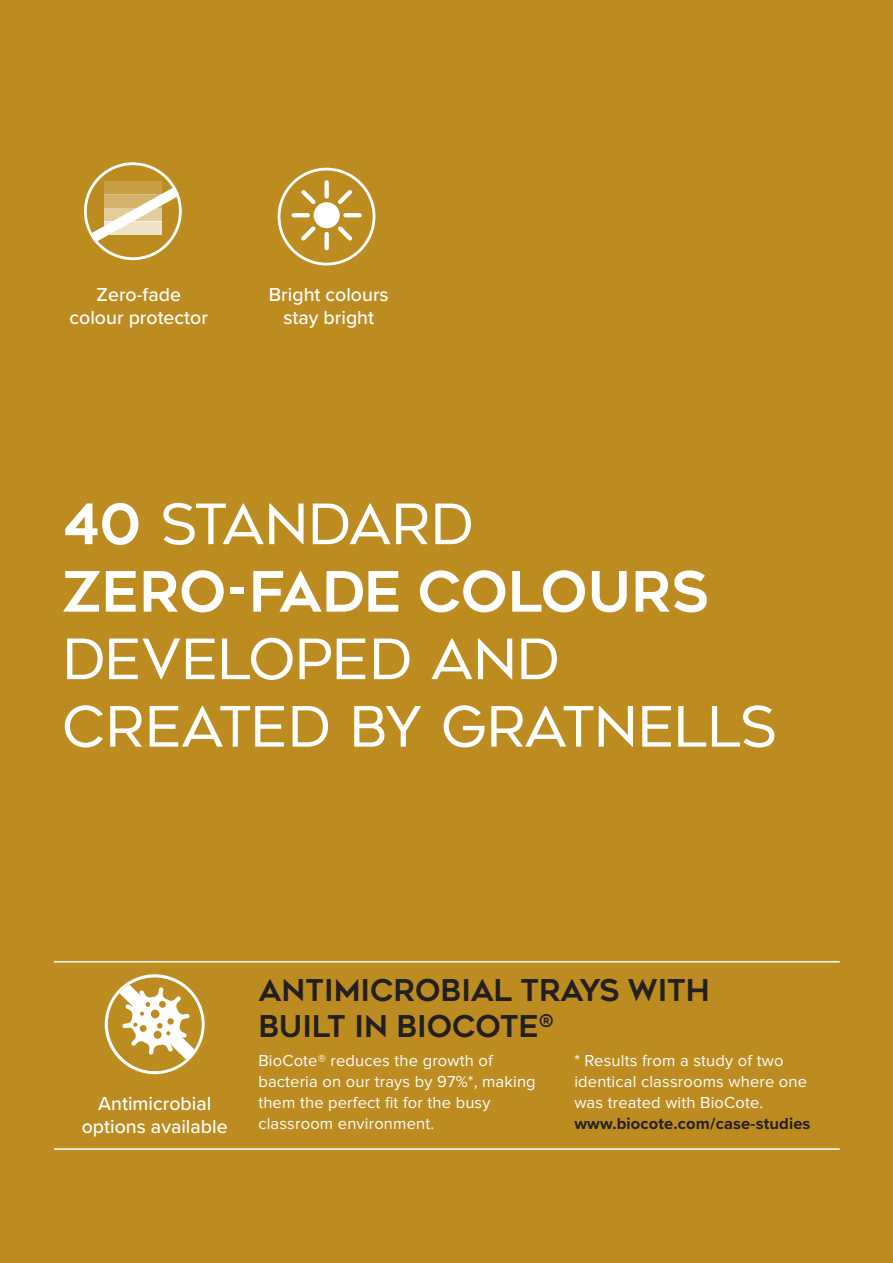
<style>
.page{position:relative;width:893px;height:1263px;background:#bd8c21}
.page>*{position:absolute;margin:0;border:0;box-sizing:border-box;transform-origin:0 0}
.t1{font:55.5px/67.5px "Geometos Neue";color:#fff}
.t2{font:700 55.5px/67.5px "Geometos Neue";color:#fff}
.t3{font:700 30px/36px "Geometos Neue";color:#231f20}
.t4{font:500 19.5px/22.5px "Proxima Nova";color:#fff;text-align:center}
.t5{font:16.5px/21px "Proxima Nova";letter-spacing:.01em;color:#fff}
.t6{font:700 16.5px "Proxima Nova";letter-spacing:.01em;color:#231f20}
.s1{font-weight:400}
</style>
<div class="page">
<svg style="left:278px;top:168px;width:97px;height:97px"></svg>
<svg style="left:84px;top:162px;width:98px;height:98px"></svg>
<svg style="left:105px;top:974px;width:100px;height:100px"></svg>
<hr style="left:54px;top:961px;width:786px;height:1px;background:#fff">
<hr style="left:54px;top:1148px;width:786px;height:2px;background:#fff">
<p class="t4" style="left:70px;top:283px;width:140px">Zero-fade colour protector</p>
<p class="t4" style="left:269px;top:283px;width:121px">Bright colours stay bright</p>
<h1 class="t2" style="left:62px;top:492px;width:648px">40 <span class="s1">STANDARD<br></span>ZERO-FADE COLOURS</h1>
<h1 class="t1" style="left:62px;top:626px;width:716px">DEVELOPED AND<br>CREATED BY GRATNELLS</h1>
<p class="t4" style="left:82px;top:1092px;width:147px">Antimicrobial options available</p>
<h2 class="t3" style="left:258px;top:974px;width:453px">ANTIMICROBIAL TRAYS WITH<br>BUILT IN BIOCOTE<sup>®</sup></h2>
<p class="t5" style="left:258px;top:1050px;width:279px">BioCote® reduces the growth of bacteria on our trays by 97%*, making them the perfect fit for the busy classroom environment.</p>
<p class="t5" style="left:574px;top:1050px;width:234px">* Results from a study of two identical classrooms where one was treated with BioCote.</p>
<p class="t6" style="left:574px;top:1111px;width:238px">www.biocote.com/case-studies</p>
</div>
